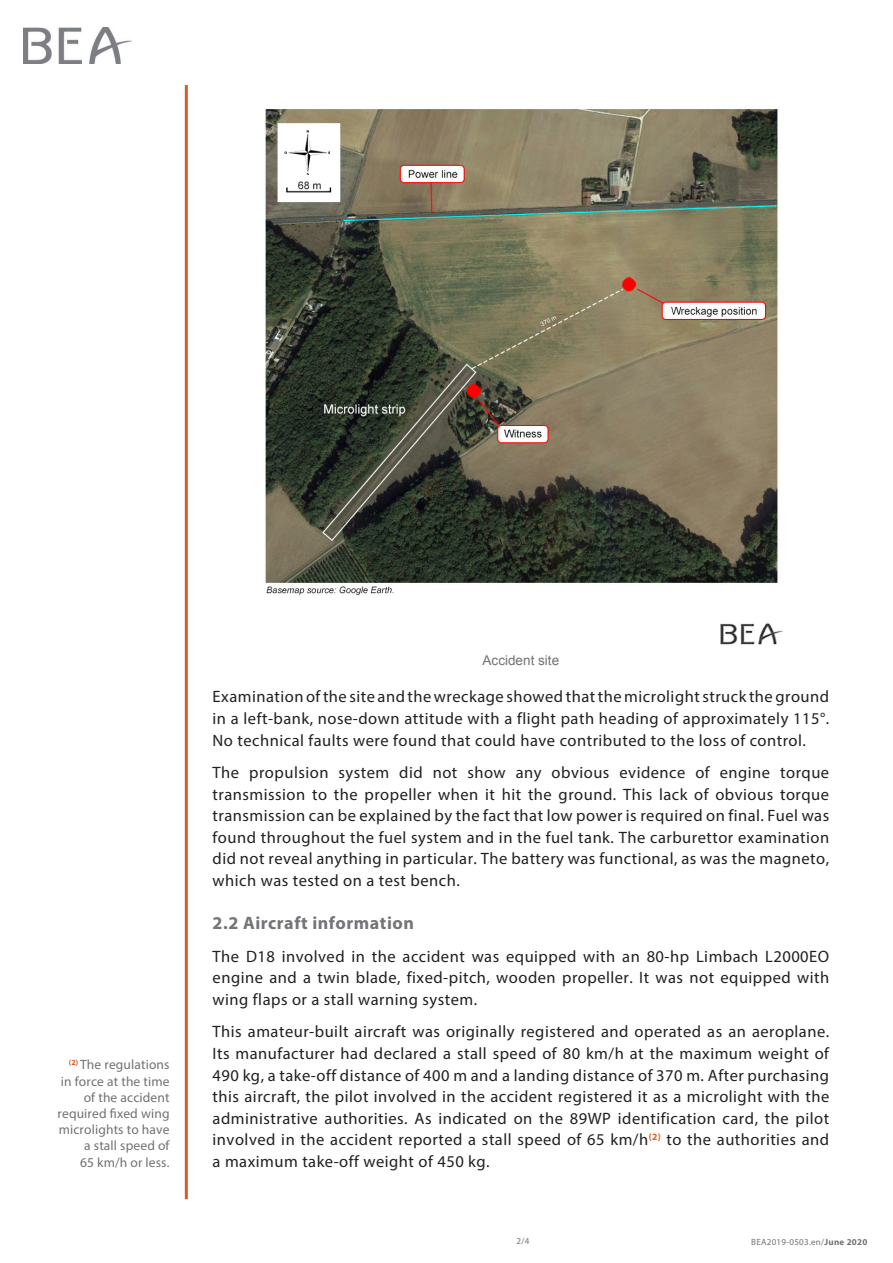
<style>
.page{position:relative;width:893px;height:1263px;background:#fff}
.page>*{position:absolute;margin:0;border:0;box-sizing:border-box;transform-origin:0 0}
.Titre_2{font:700 18px "Myriad Pro";letter-spacing:.03em;color:#727477}
.t1{font:16.5px/21.6px "Myriad Pro";letter-spacing:.03em;color:#231f20;text-align:justify}
.Note{font:13.5px/16.2px "Myriad Pro";letter-spacing:.01em;color:#717275;text-align:right}
.Légende{font:13.5px "Arial";color:#717275}
.t2{font:9px "Myriad Pro";letter-spacing:.03em;color:#717275}
.s1{font-weight:700}
</style>
<div class="page">
<hr style="left:185px;top:85px;width:3px;height:1114px;background:#d75c28">
<img style="left:23px;top:28px;width:109px;height:36px">
<img style="left:265px;top:109px;width:518px;height:536px">
<p class="Note" style="left:58px;top:1056px;width:114px"><sup>(2)</sup> The regulations in force at the time of the accident required fixed wing microlights to have a stall speed of<br>65 km/h or less.</p>
<p class="Légende" style="left:483px;top:651px;width:78px">Accident site</p>
<p class="t1" style="left:213px;top:686px;width:618px">Examination of the site and the wreckage showed that the microlight struck the ground in a left-bank, nose-down attitude with a flight path heading of approximately 115°.<br>No technical faults were found that could have contributed to the loss of control.</p>
<p class="t1" style="left:213px;top:761px;width:618px">The propulsion system did not show any obvious evidence of engine torque transmission to the propeller when it hit the ground. This lack of obvious torque transmission can be explained by the fact that low power is required on final. Fuel was found throughout the fuel system and in the fuel tank. The carburettor examination did not reveal anything in particular. The battery was functional, as was the magneto, which was tested on a test bench.</p>
<p class="Titre_2" style="left:213px;top:911px;width:203px">2.2 Aircraft information</p>
<p class="t1" style="left:213px;top:945px;width:618px">The D18 involved in the accident was equipped with an 80-hp Limbach L2000EO engine and a twin blade, fixed-pitch, wooden propeller. It was not equipped with wing flaps or a stall warning system.</p>
<p class="t1" style="left:213px;top:1021px;width:618px">This amateur-built aircraft was originally registered and operated as an aeroplane.<br>Its manufacturer had declared a stall speed of 80 km/h at the maximum weight of 490 kg, a take-off distance of 400 m and a landing distance of 370 m. After purchasing this aircraft, the pilot involved in the accident registered it as a microlight with the administrative authorities. As indicated on the 89WP identification card, the pilot involved in the accident reported a stall speed of 65 km/h<sup>(2)</sup> to the authorities and a maximum take-off weight of 450 kg.</p>
<p class="t2" style="left:517px;top:1236px;width:14px">2/4</p>
<p class="t2" style="left:751px;top:1236px;width:118px">BEA2019-0503.en/<span class="s1">June 2020</span></p>
</div>
